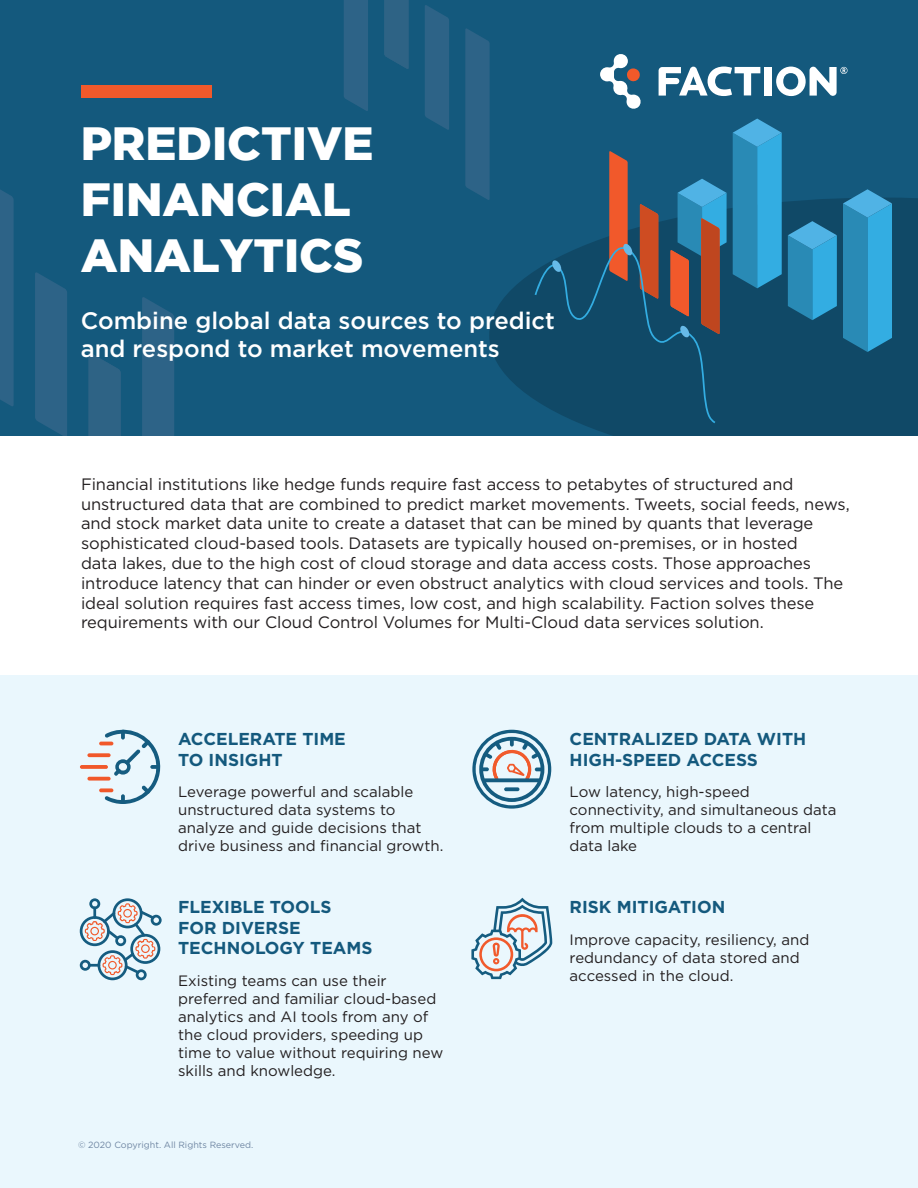
<style>
.page{position:relative;width:918px;height:1188px;background:#fff}
.page>*{position:absolute;margin:0;border:0;box-sizing:border-box;transform-origin:0 0}
.t1{font:900 46.5px/55.8px "Gotham";color:#fff}
.t2{font:500 23.85px/28.7px "Gotham";color:#fff}
.t3{font:700 17.25px/20.7px "Gotham";color:#14597d}
.t4{font:16.5px/19.8px "Gotham";letter-spacing:-.005em;color:#231f20}
.t5{font:15px/18px "Gotham";color:#231f20}
.t6{font:9px "Gotham";color:#7087a3}
</style>
<div class="page">
<div style="left:0;top:0;width:918px;height:435px;background:#14597d"></div>
<svg style="left:489px;top:198px;width:429px;height:237px;fill:#104967"></svg>
<svg style="left:788px;top:221px;width:49px;height:99px;background:#2e92c0"></svg>
<svg style="left:733px;top:119px;width:49px;height:169px;background:#2e97c5"></svg>
<svg style="left:843px;top:189px;width:49px;height:163px;background:#2e96c5"></svg>
<svg style="left:535px;top:151px;width:192px;height:272px"></svg>
<div style="left:142px;top:297px;width:32px;height:138px;background:#2d6387"></div>
<svg style="left:89px;top:353px;width:32px;height:82px;background:#2b6184"></svg>
<svg style="left:35px;top:272px;width:32px;height:163px;background:#2a6286"></svg>
<svg style="left:0;top:190px;width:14px;height:216px;background:#2b6286"></svg>
<div style="left:344px;top:0;width:24px;height:111px;background:#2d6387"></div>
<svg style="left:384px;top:0;width:25px;height:69px;background:#2b6184"></svg>
<svg style="left:425px;top:5px;width:24px;height:125px;background:#2a6185"></svg>
<svg style="left:465px;top:28px;width:25px;height:172px;background:#2a6185"></svg>
<div style="left:0;top:676px;width:918px;height:512px;background:#eaf7fd"></div>
<div style="left:81px;top:85px;width:131px;height:13px;background:#f1592b"></div>
<svg style="left:600px;top:54px;width:41px;height:55px"></svg>
<svg style="left:659px;top:67px;width:101px;height:29px"></svg>
<div style="left:764px;top:67px;width:7px;height:29px;background:#fff"></div>
<svg style="left:776px;top:66px;width:72px;height:30px"></svg>
<svg style="left:80px;top:729px;width:81px;height:75px"></svg>
<svg style="left:471px;top:898px;width:81px;height:81px"></svg>
<svg style="left:472px;top:730px;width:79px;height:79px"></svg>
<svg style="left:80px;top:898px;width:82px;height:82px"></svg>
<h1 class="t1" style="left:81px;top:114px;width:294px">PREDICTIVE<br>FINANCIAL<br>ANALYTICS</h1>
<h2 class="t2" style="left:81px;top:306px;width:476px">Combine global data sources to predict and respond to market movements</h2>
<p class="t4" style="left:81px;top:474px;width:770px">Financial institutions like hedge funds require fast access to petabytes of structured and unstructured data that are combined to predict market movements. Tweets, social feeds, news, and stock market data unite to create a dataset that can be mined by quants that leverage sophisticated cloud-based tools. Datasets are typically housed on-premises, or in hosted<br>data lakes, due to the high cost of cloud storage and data access costs. Those approaches introduce latency that can hinder or even obstruct analytics with cloud services and tools. The ideal solution requires fast access times, low cost, and high scalability. Faction solves these requirements with our Cloud Control Volumes for Multi-Cloud data services solution.</p>
<p class="t3" style="left:178px;top:728px;width:169px">ACCELERATE TIME<br>TO INSIGHT</p>
<p class="t5" style="left:178px;top:783px;width:267px">Leverage powerful and scalable unstructured data systems to analyze and guide decisions that drive business and financial growth.</p>
<p class="t3" style="left:178px;top:896px;width:196px">FLEXIBLE TOOLS<br>FOR DIVERSE<br>TECHNOLOGY TEAMS</p>
<p class="t5" style="left:178px;top:971px;width:267px">Existing teams can use their preferred and familiar cloud-based analytics and AI tools from any of the cloud providers, speeding up time to value without requiring new skills and knowledge.</p>
<p class="t6" style="left:78px;top:1139px;width:177px">© 2020 Copyright. All Rights Reserved.</p>
<p class="t3" style="left:570px;top:728px;width:238px">CENTRALIZED DATA WITH<br>HIGH-SPEED ACCESS</p>
<p class="t5" style="left:570px;top:783px;width:268px">Low latency, high-speed connectivity, and simultaneous data from multiple clouds to a central data lake</p>
<p class="t3" style="left:570px;top:896px;width:157px">RISK MITIGATION</p>
<p class="t5" style="left:570px;top:930px;width:241px">Improve capacity, resiliency, and redundancy of data stored and accessed in the cloud.</p>
</div>
